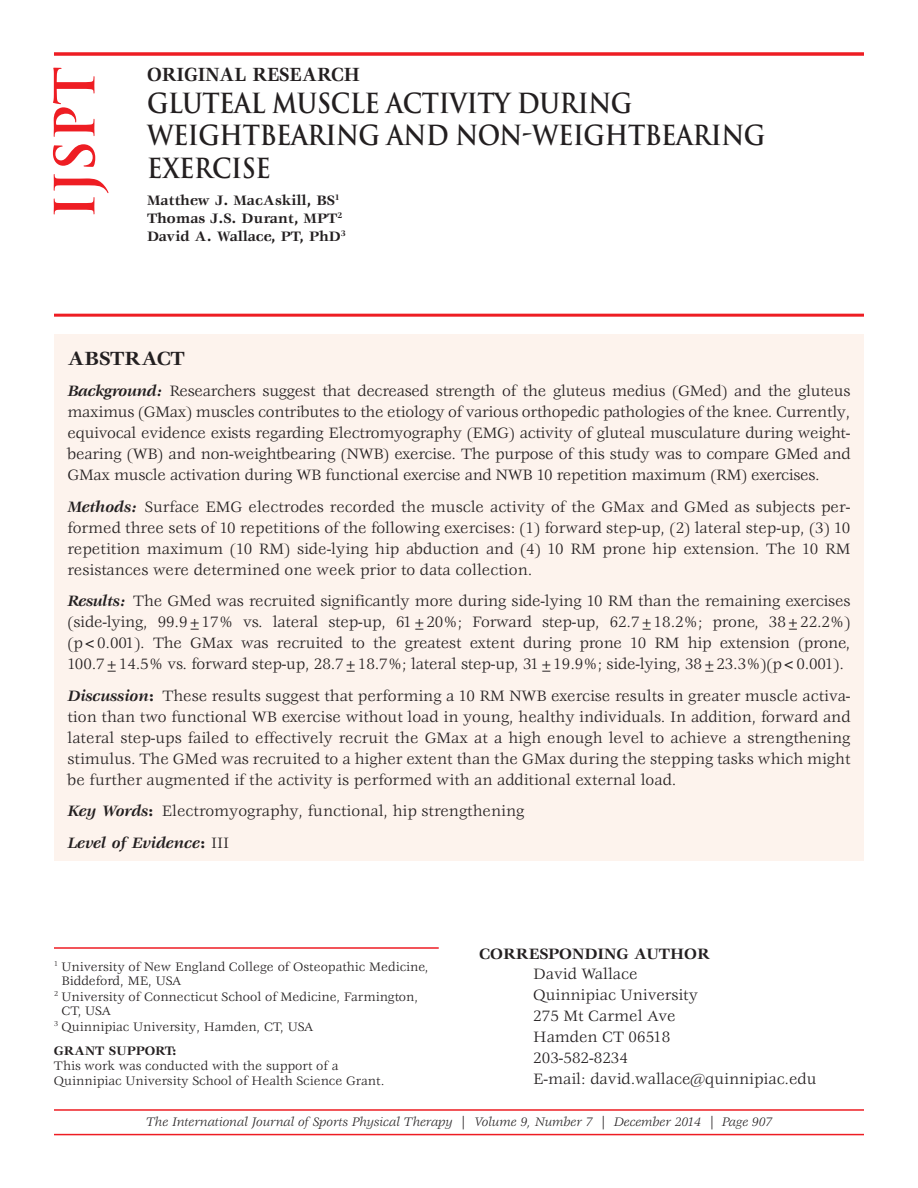
<style>
.page{position:relative;width:918px;height:1188px;background:#fff}
.page>*{position:absolute;margin:0;border:0;box-sizing:border-box;transform-origin:0 0}
.t1{font:700 54px "Trajan Pro";color:#ee1d23}
.t2{font:700 27px/32.2px "Trajan Pro";letter-spacing:-.015em;color:#231f20;scale:.9 1}
.t3{font:700 21px "Veljovic Std";color:#231f20;scale:.9 1}
.t4{font:700 21px "Veljovic Std";color:#231f20}
.t5{font:16.5px/21px "Veljovic Std";color:#231f20;text-align:justify}
.t6{font:700 16.5px "Veljovic Std";color:#231f20}
.t7{font:700 15px/18px "Veljovic Std";color:#231f20}
.t8{font:13.5px/15px "Veljovic Std";color:#231f20}
.t9{font:italic 13.5px "Veljovic Std";color:#231f20}
.t10{font:700 13.5px "Veljovic Std";color:#231f20}
.s1{font-weight:700;font-style:italic}
.s2{font-weight:700}
</style>
<div class="page">
<hr style="left:54px;top:1109px;width:810px;height:2px;background:#ee1d23">
<hr style="left:54px;top:1134px;width:810px;height:1px;background:#ee1d23">
<div style="left:54px;top:334px;width:810px;height:527px;background:#fdf3ed"></div>
<svg style="left:54px;top:52px;width:810px;height:4px;background:#ef383e"></svg>
<hr style="left:54px;top:947px;width:385px;height:2px;background:#ee1d23">
<hr style="left:54px;top:314px;width:810px;height:3px;background:#ee1d23">
<h1 class="t1" style="left:44px;top:219px;width:154px;rotate:-90deg">IJSPT</h1>
<p class="t3" style="left:147px;top:66px;width:238px">ORIGINAL RESEARCH</p>
<h2 class="t2" style="left:147px;top:88px;width:689px">GLUTEAL MUSCLE ACTIVITY DURING<br>WEIGHTBEARING AND NON-WEIGHTBEARING<br>EXERCISE</h2>
<p class="t7" style="left:147px;top:192px;width:200px">Matthew J. MacAskill, BS<sup>1<br></sup>Thomas J.S. Durant, MPT<sup>2<br></sup>David A. Wallace, PT, PhD<sup>3</sup></p>
<p class="t4" style="left:68px;top:350px;width:119px">ABSTRACT</p>
<p class="t5" style="left:68px;top:381px;width:785px"><span class="s1">Background:</span> Researchers suggest that decreased strength of the gluteus medius (GMed) and the gluteus maximus (GMax) muscles contributes to the etiology of various orthopedic pathologies of the knee. Currently, equivocal evidence exists regarding Electromyography (EMG) activity of gluteal musculature during weight&shy;bearing (WB) and non-weightbearing (NWB) exercise. The purpose of this study was to compare GMed and GMax muscle activation during WB functional exercise and NWB 10 repetition maximum (RM) exercises.</p>
<p class="t5" style="left:68px;top:497px;width:785px"><span class="s1">Methods:</span> Surface EMG electrodes recorded the muscle activity of the GMax and GMed as subjects per&shy;formed three sets of 10 repetitions of the following exercises: (1) forward step-up, (2) lateral step-up, (3) 10 repetition maximum (10 RM) side-lying hip abduction and (4) 10 RM prone hip extension. The 10 RM resistances were determined one week prior to data collection.</p>
<p class="t5" style="left:68px;top:591px;width:785px"><span class="s1">Results:</span> The GMed was recruited significantly more during side-lying 10 RM than the remaining exercises (side-lying, 99.9±17% vs. lateral step-up, 61±20%; Forward step-up, 62.7±18.2%; prone, 38±22.2%) (p&lt;0.001). The GMax was recruited to the greatest extent during prone 10 RM hip extension (prone, 100.7±14.5% vs. forward step-up, 28.7±18.7%; lateral step-up, 31±19.9%; side-lying, 38±23.3%)(p&lt;0.001).</p>
<p class="t5" style="left:68px;top:686px;width:785px"><span class="s1">Discussion</span><span class="s2">:</span> These results suggest that performing a 10 RM NWB exercise results in greater muscle activa&shy;tion than two functional WB exercise without load in young, healthy individuals. In addition, forward and lateral step-ups failed to effectively recruit the GMax at a high enough level to achieve a strengthening stimulus. The GMed was recruited to a higher extent than the GMax during the stepping tasks which might be further augmented if the activity is performed with an additional external load.</p>
<p class="t5" style="left:68px;top:796px;width:458px;line-height:31.5px"><span class="s1">Key Words</span><span class="s2">:</span> Electromyography, functional, hip strengthening<br><span class="s1">Level of Evidence</span><span class="s2">:</span> III</p>
<p class="t8" style="left:54px;top:960px;width:376px"><sup>1</sup> University of New England College of Osteopathic Medicine,</p>
<p class="t8" style="left:62px;top:975px;width:121px">Biddeford, ME, USA</p>
<p class="t8" style="left:54px;top:990px;width:366px"><sup>2</sup> University of Connecticut School of Medicine, Farmington,</p>
<p class="t8" style="left:62px;top:1005px;width:51px">CT, USA</p>
<p class="t8" style="left:54px;top:1020px;width:261px"><sup>3</sup> Quinnipiac University, Hamden, CT, USA</p>
<p class="t10" style="left:54px;top:1045px;width:124px">GRANT SUPPORT:</p>
<p class="t8" style="left:54px;top:1059px;width:332px">This work was conducted with the support of a<br>Quinnipiac University School of Health Science Grant.</p>
<p class="t6" style="left:479px;top:947px;width:232px">CORRESPONDING AUTHOR</p>
<p class="t5" style="left:533px;top:965px;width:285px;text-align:left">David Wallace<br>Quinnipiac University<br>275 Mt Carmel Ave<br>Hamden CT 06518<br>203-582-8234<br>E-mail: david.wallace@quinnipiac.edu</p>
<p class="t9" style="left:146px;top:1117px;width:627px">The International Journal of Sports Physical Therapy | Volume 9, Number 7 | December 2014 | Page 907</p>
</div>
